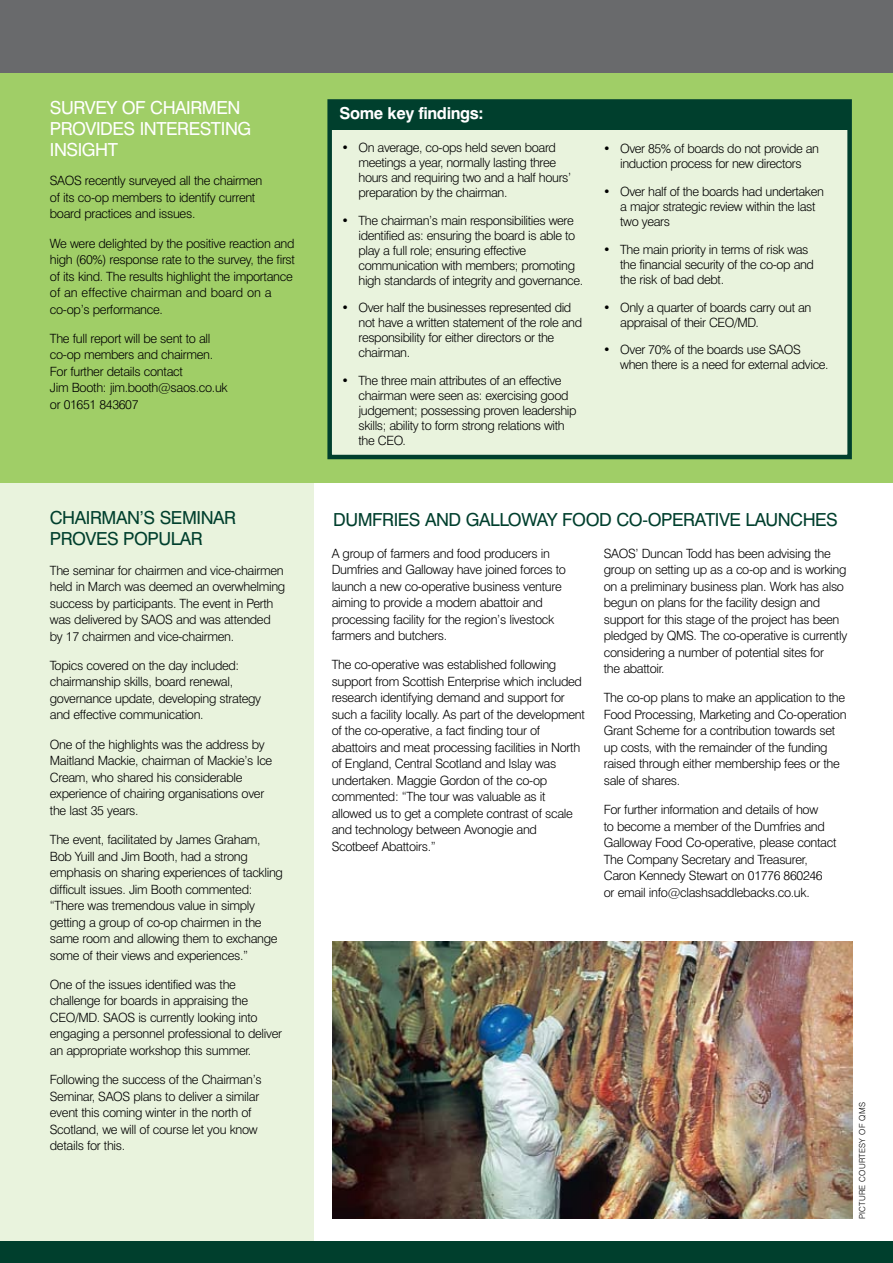
<style>
.page{position:relative;width:893px;height:1263px;background:#fff}
.page>*{position:absolute;margin:0;border:0;box-sizing:border-box;transform-origin:0 0}
.t1{font:18px/21px "Swiss 721 BT";letter-spacing:-.025em;color:#003f2d}
.t2{font:18px "Swiss 721 BT";letter-spacing:-.025em;color:#fff}
.t3{font:700 16.5px "Swiss 721 BT";color:#fff}
.t4{font:300 12.75px/16.5px "Swiss 721 BT";letter-spacing:-.025em;color:#000}
.t5{font:300 8.25px "Swiss 721 BT";color:#000}
</style>
<div class="page">
<div style="left:0;top:482px;width:314px;height:762px;background:#e9f3dd"></div>
<div style="left:0;top:70px;width:893px;height:413px;background:#a0ce67"></div>
<div style="left:0;top:0;width:893px;height:72px;background:#696a6c"></div>
<img style="left:332px;top:941px;width:520px;height:278px">
<div style="left:327px;top:99px;width:525px;height:360px;background:#e9f3dd;border:4px solid #003f2d"></div>
<div style="left:328px;top:100px;width:520px;height:30px;background:#003f2d"></div>
<div style="left:0;top:1242px;width:893px;height:21px;background:#003f2d"></div>
<h1 class="t2" style="left:50px;top:97px;width:36px">SURVEY</h1>
<h1 class="t2" style="left:122px;top:97px;width:120px">OF CHAIRMEN</h1>
<h1 class="t2" style="left:50px;top:118px;width:12px">PROVIDES</h1>
<h1 class="t2" style="left:140px;top:118px;width:28px">INTERESTI</h1>
<h1 class="t2" style="left:225px;top:118px;width:25px">NG</h1>
<h1 class="t2" style="left:50px;top:139px;width:64px">INSIGHT</h1>
<p class="t4" style="left:50px;top:172px;width:214px">SAOS recently surveyed all the chairmen of its co-op members to identify current board practices and issues.</p>
<p class="t4" style="left:50px;top:235px;width:247px">We were delighted by the positive reaction and high (60%) response rate to the survey, the first of its kind. The results highlight the importance of an effective chairman and board on a co-op’s performance.</p>
<p class="t4" style="left:50px;top:330px;width:179px">The full report will be sent to all co-op members and chairmen.<br>For further details contact<br>Jim Booth: jim.booth@saos.co.uk or 01651 843607</p>
<h1 class="t1" style="left:50px;top:507px;width:182px">CHAIRMAN’S SEMI NAR<br>PROVES</h1>
<h1 class="t1" style="left:123px;top:528px;width:75px">POPULAR</h1>
<p class="t4" style="left:50px;top:562px;width:237px">The seminar for chairmen and vice-chairmen held in March was deemed an overwhelming success by participants. The event in Perth was delivered by SAOS and was attended by 17 chairmen and vice-chairmen.</p>
<p class="t4" style="left:50px;top:657px;width:213px">Topics covered on the day included: chairmanship skills, board renewal, governance update, developing strategy and effective communication.</p>
<p class="t4" style="left:50px;top:736px;width:224px">One of the highlights was the address by Maitland Mackie, chairman of Mackie’s Ice Cream, who shared his considerable experience of chairing organisations over the last 35 years.</p>
<p class="t4" style="left:50px;top:831px;width:235px">The event, facilitated by James Graham, Bob Yuill and Jim Booth, had a strong emphasis on sharing experiences of tackling difficult issues. Jim Booth commented: “There was tremendous value in simply getting a group of co-op chairmen in the same room and allowing them to exchange some of their views and experiences.”</p>
<p class="t4" style="left:50px;top:976px;width:234px">One of the issues identified was the challenge for boards in appraising the CEO/MD. SAOS is currently looking into engaging a personnel professional to deliver an appropriate workshop this summer.</p>
<p class="t4" style="left:50px;top:1071px;width:213px">Following the success of the Chairman’s Seminar, SAOS plans to deliver a similar event this coming winter in the north of Scotland, we will of course let you know details for this.</p>
<p class="t3" style="left:340px;top:103px;width:145px">Some key findings:</p>
<p class="t4" style="left:358px;top:140px;width:214px;line-height:15px;text-indent:-17px">• On average, co-ops held seven board meetings a year, normally lasting three hours and requiring two and a half hours’ preparation by the chairman.</p>
<p class="t4" style="left:358px;top:212px;width:226px;line-height:15px;text-indent:-17px">• The chairman’s main responsibilities were identified as: ensuring the board is able to play a full role; ensuring effective communication with members; promoting high standards of integrity and governance.</p>
<p class="t4" style="left:359px;top:300px;width:225px;line-height:15px;text-indent:-17px">• Over half the businesses represented did not have a written statement of the role and responsibility for either directors or the chairman.</p>
<p class="t4" style="left:359px;top:373px;width:219px;line-height:15px;text-indent:-17px">• The three main attributes of an effective chairman were seen as: exercising good judgement; possessing proven leadership skills; ability to form strong relations with the CEO.</p>
<p class="t4" style="left:603px;top:141px;width:218px;line-height:15px;text-align:center">• Over 85% of boards do not provide an induction process for new directors</p>
<p class="t4" style="left:620px;top:184px;width:205px;line-height:15px;text-indent:-17px">• Over half of the boards had undertaken a major strategic review within the last two years</p>
<p class="t4" style="left:620px;top:242px;width:195px;line-height:15px;text-indent:-17px">• The main priority in terms of risk was the financial security of the co-op and the risk of bad debt.</p>
<p class="t4" style="left:620px;top:299px;width:193px;line-height:15px;text-indent:-17px">• Only a quarter of boards carry out an appraisal of their CEO/MD.</p>
<p class="t4" style="left:620px;top:342px;width:210px;line-height:15px;text-indent:-17px">• Over 70% of the boards use SAOS when there is a need for external advice.</p>
<h1 class="t1" style="left:333px;top:509px;width:50px">DUMFRIES</h1>
<h1 class="t1" style="left:425px;top:509px;width:161px">AND GALLOWAY FOOD</h1>
<h1 class="t1" style="left:616px;top:509px;width:44px">CO-OPER</h1>
<h1 class="t1" style="left:695px;top:509px;width:21px">ATIVE</h1>
<h1 class="t1" style="left:746px;top:509px;width:81px">LAUNCHES</h1>
<p class="t4" style="left:332px;top:545px;width:236px">A group of farmers and food producers in Dumfries and Galloway have joined forces to launch a new co-operative business venture aiming to provide a modern abattoir and processing facility for the region’s livestock farmers and butchers.</p>
<p class="t4" style="left:332px;top:656px;width:255px">The co-operative was established following support from Scottish Enterprise which included research identifying demand and support for such a facility locally. As part of the development of the co-operative, a fact finding tour of abattoirs and meat processing facilities in North of England, Central Scotland and Islay was undertaken. Maggie Gordon of the co-op commented: “The tour was valuable as it allowed us to get a complete contrast of scale and technology between Avonogie and Scotbeef Abattoirs.”</p>
<p class="t4" style="left:604px;top:545px;width:245px">SAOS’ Duncan Todd has been advising the group on setting up as a co-op and is working on a preliminary business plan. Work has also begun on plans for the facility design and support for this stage of the project has been pledged by QMS. The co-operative is currently considering a number of potential sites for<br>the abattoir.</p>
<p class="t4" style="left:604px;top:689px;width:244px">The co-op plans to make an application to the Food Processing, Marketing and Co-operation Grant Scheme for a contribution towards set up costs, with the remainder of the funding raised through either membership fees or the sale of shares.</p>
<p class="t4" style="left:604px;top:801px;width:234px">For further information and details of how<br>to become a member of the Dumfries and Galloway Food Co-operative, please contact The Company Secretary and Treasurer, Caron Kennedy Stewart on 01776 860246 or email info@clashsaddlebacks.co.uk.</p>
<p class="t5" style="left:857px;top:1219px;width:118px;rotate:-90deg">Picture courtesy of QMS</p>
</div>
